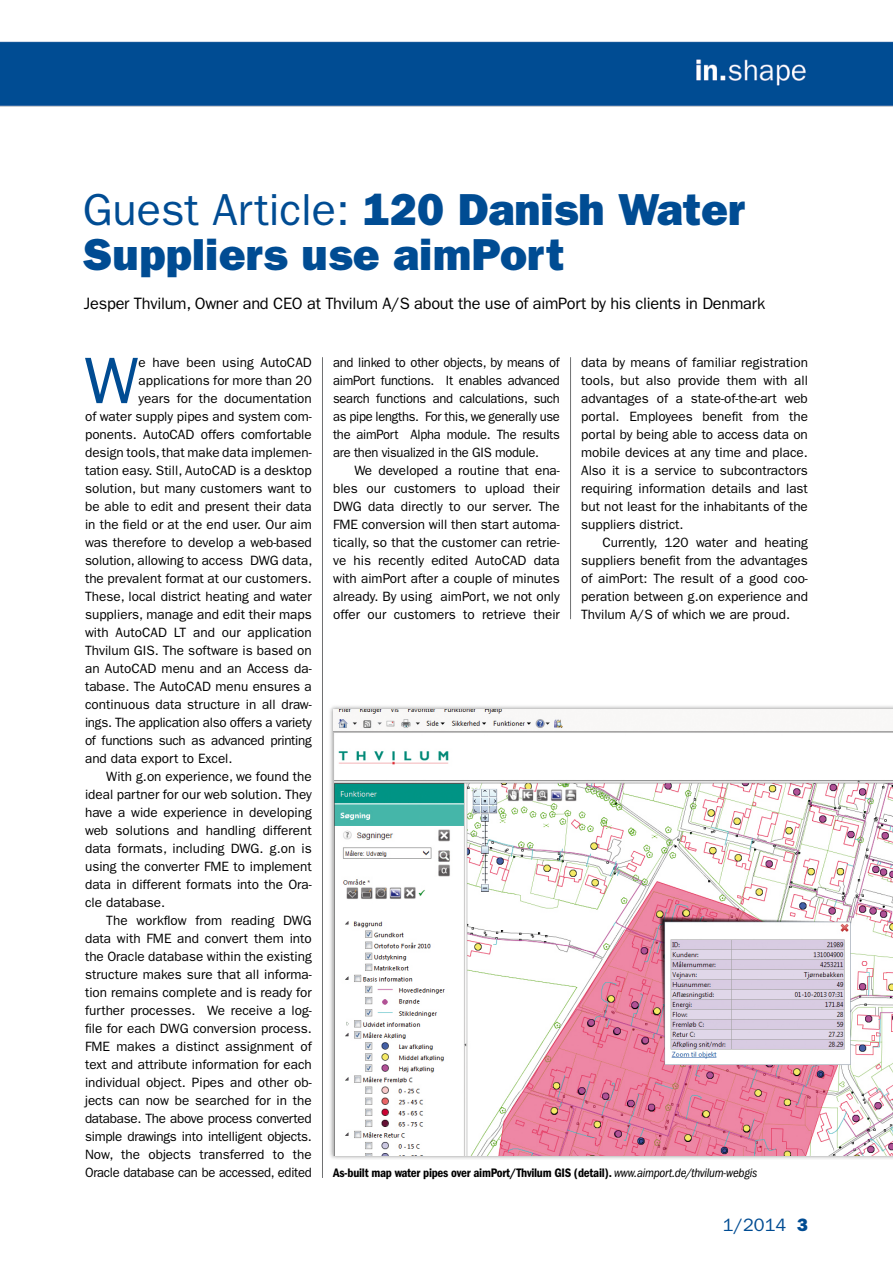
<style>
.page{position:relative;width:893px;height:1263px;background:#fff}
.page>*{position:absolute;margin:0;border:0;box-sizing:border-box;transform-origin:0 0}
.t1{font:66px "Franklin Gothic LT";color:#004c93}
.t2{font:800 45px/45px "Franklin Gothic LT";color:#004c93}
.t3{font:18px "Franklin Gothic LT";color:#004c93}
.t4{font:16.5px "Franklin Gothic LT";letter-spacing:-.015em;color:#000}
.t5{font:13.5px/18px "Franklin Gothic LT";color:#000;text-align:justify}
.t6{font:13.5px/18px "Franklin Gothic LT";color:#000;text-align:justify;scale:.96 1}
.t7{font:13.5px "Franklin Gothic LT";letter-spacing:-.02em;color:#000}
.t8{font:13.5px "Franklin Gothic LT";letter-spacing:-.02em;color:#000;scale:.96 1}
.t9{font:600 condensed 12.75px "Franklin Gothic LT";letter-spacing:-.02em;color:#000}
.s1{font-weight:400}
.s2{font-weight:400;font-style:italic}
.s3{font-weight:800}
</style>
<div class="page">
<hr style="left:322px;top:357px;width:1px;height:821px;background:#707172">
<hr style="left:570px;top:357px;width:1px;height:262px;background:#707172">
<div style="left:328px;top:704px;width:565px;height:456px;background:#000;opacity:.4"></div>
<img style="left:333px;top:709px;width:560px;height:446px">
<img style="left:0;top:41px;width:893px;height:66px">
<h2 class="t2" style="left:83px;top:187px;width:664px"><span class="s1">Guest Article:</span> 120 Danish Water<br>Suppliers use aimPort</h2>
<p class="t4" style="left:84px;top:294px;width:683px">Jesper Thvilum, Owner and CEO at Thvilum A/S about the use of aimPort by his clients in Denmark</p>
<h1 class="t1" style="left:84px;top:343px;width:56px">W</h1>
<p class="t5" style="left:138px;top:354px;width:175px">e have been using AutoCAD</p>
<p class="t5" style="left:138px;top:372px;width:175px">applications for more than 20</p>
<p class="t5" style="left:138px;top:390px;width:175px">years for the documentation</p>
<p class="t5" style="left:85px;top:408px;width:228px">of water supply pipes and system com-</p>
<p class="t5" style="left:85px;top:426px;width:228px">ponents. AutoCAD offers comfortable</p>
<p class="t5" style="left:85px;top:444px;width:228px">design tools, that make data implemen-</p>
<p class="t5" style="left:85px;top:462px;width:228px">tation easy. Still, AutoCAD is a desktop</p>
<p class="t5" style="left:85px;top:480px;width:228px">solution, but many customers want to</p>
<p class="t5" style="left:85px;top:498px;width:228px">be able to edit and present their data</p>
<p class="t5" style="left:85px;top:516px;width:228px">in the field or at the end user. Our aim</p>
<p class="t5" style="left:85px;top:534px;width:228px">was therefore to develop a web-based</p>
<p class="t5" style="left:85px;top:552px;width:229px">solution, allowing to access DWG data,</p>
<p class="t5" style="left:85px;top:570px;width:228px">the prevalent format at our customers.</p>
<p class="t5" style="left:85px;top:588px;width:228px">These, local district heating and water</p>
<p class="t5" style="left:85px;top:606px;width:228px">suppliers, manage and edit their maps</p>
<p class="t5" style="left:85px;top:624px;width:228px">with AutoCAD LT and our application</p>
<p class="t5" style="left:85px;top:642px;width:228px">Thvilum GIS. The software is based on</p>
<p class="t5" style="left:85px;top:660px;width:228px">an AutoCAD menu and an Access da-</p>
<p class="t5" style="left:85px;top:678px;width:228px">tabase. The AutoCAD menu ensures a</p>
<p class="t5" style="left:85px;top:696px;width:228px">continuous data structure in all draw-</p>
<p class="t7" style="left:85px;top:715px;width:228px">ings. The application also offers a variety</p>
<p class="t7" style="left:85px;top:733px;width:228px">of functions such as advanced printing</p>
<p class="t5" style="left:85px;top:750px;width:149px">and data export to Excel.</p>
<p class="t5" style="left:106px;top:768px;width:207px">With g.on experience, we found the</p>
<p class="t5" style="left:85px;top:786px;width:228px">ideal partner for our web solution. They</p>
<p class="t5" style="left:85px;top:804px;width:228px">have a wide experience in developing</p>
<p class="t5" style="left:85px;top:822px;width:228px">web solutions and handling different</p>
<p class="t5" style="left:85px;top:840px;width:228px">data formats, including DWG. g.on is</p>
<p class="t5" style="left:85px;top:858px;width:228px">using the converter FME to implement</p>
<p class="t5" style="left:85px;top:876px;width:228px">data in different formats into the Ora-</p>
<p class="t5" style="left:85px;top:894px;width:82px">cle database.</p>
<p class="t5" style="left:106px;top:912px;width:207px">The workflow from reading DWG</p>
<p class="t5" style="left:85px;top:930px;width:228px">data with FME and convert them into</p>
<p class="t5" style="left:85px;top:948px;width:228px">the Oracle database within the existing</p>
<p class="t5" style="left:85px;top:966px;width:228px">structure makes sure that all informa-</p>
<p class="t5" style="left:85px;top:984px;width:228px">tion remains complete and is ready for</p>
<p class="t5" style="left:85px;top:1002px;width:228px">further processes. We receive a log-</p>
<p class="t5" style="left:85px;top:1020px;width:228px">file for each DWG conversion process.</p>
<p class="t5" style="left:85px;top:1038px;width:228px">FME makes a distinct assignment of</p>
<p class="t5" style="left:85px;top:1056px;width:228px">text and attribute information for each</p>
<p class="t5" style="left:85px;top:1074px;width:228px">individual object. Pipes and other ob-</p>
<p class="t5" style="left:85px;top:1092px;width:228px">jects can now be searched for in the</p>
<p class="t7" style="left:85px;top:1111px;width:228px">database. The above process converted</p>
<p class="t7" style="left:85px;top:1129px;width:228px">simple drawings into intelligent objects.</p>
<p class="t5" style="left:85px;top:1146px;width:228px">Now, the objects transferred to the</p>
<p class="t8" style="left:85px;top:1165px;width:238px">Oracle database can be accessed, edited</p>
<p class="t6" style="left:333px;top:354px;width:238px">and linked to other objects, by means of aimPort functions. It enables advanced search functions and calculations, such as pipe lengths. For this, we generally use the aimPort Alpha module. The results are then visualized in the GIS module.</p>
<p class="t5" style="left:333px;top:462px;width:228px;text-indent:21px">We developed a routine that ena&shy;bles our customers to upload their DWG data directly to our server. The FME conversion will then start automa&shy;tically, so that the customer can retrie&shy;ve his recently edited AutoCAD data with aimPort after a couple of minutes already. By using aimPort, we not only offer our customers to retrieve their</p>
<p class="t5" style="left:581px;top:354px;width:228px">data by means of familiar registration tools, but also provide them with all advantages of a state-of-the-art web portal. Employees benefit from the portal by being able to access data on mobile devices at any time and place.<br>Also it is a service to subcontractors requiring information details and last but not least for the inhabitants of the suppliers district.</p>
<p class="t5" style="left:581px;top:534px;width:228px;text-indent:21px">Currently, 120 water and heating suppliers benefit from the advantages of aimPort: The result of a good coo&shy;peration between g.on experience and Thvilum A/S of which we are proud.</p>
<p class="t9" style="left:333px;top:1166px;width:426px">As-built map water pipes over aimPort/Thvilum GIS (detail). <span class="s2">www.aimport.de/thvilum-webgis</span></p>
<h3 class="t3" style="left:723px;top:1215px;width:86px">1/2014 <span class="s3">3</span></h3>
</div>
